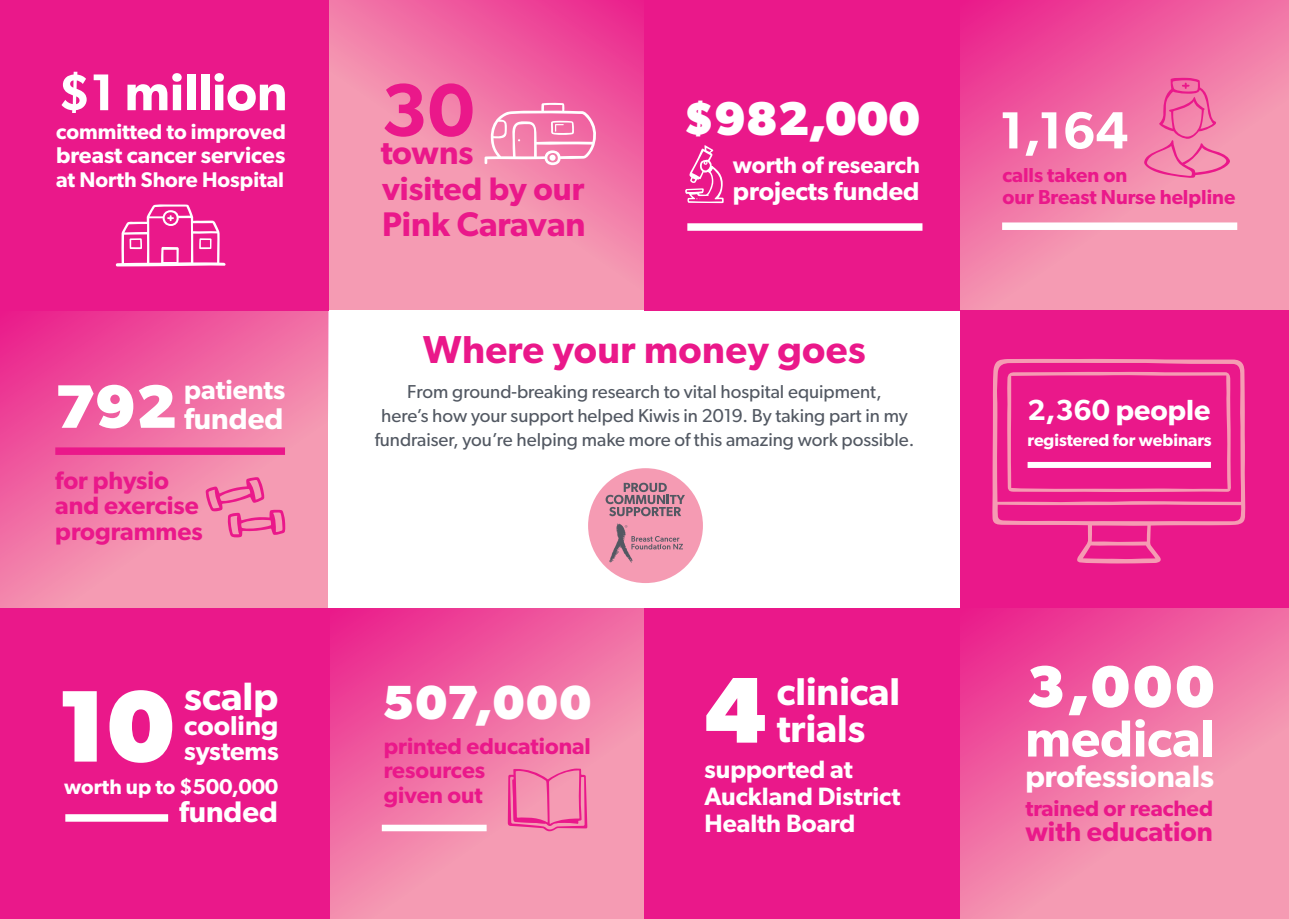
<style>
.page{position:relative;width:1289px;height:919px;background:#fff}
.page>*{position:absolute;margin:0;border:0;box-sizing:border-box;transform-origin:0 0}
.t1{font:700 102px "Gibson";color:#fff}
.t2{font:700 93.6px "Gibson";color:#fff}
.t3{font:600 75px "Gibson";color:#ea188a}
.t4{font:700 61.5px "Gibson";color:#fff}
.t5{font:700 59.1px "Gibson";color:#fff}
.t6{font:600 52.35px "Gibson";color:#fff}
.t7{font:600 52.2px "Gibson";color:#fff}
.t8{font:600 51.75px "Gibson";color:#fff}
.t9{font:700 48px "Gibson";letter-spacing:.03em;color:#fff}
.t10{font:700 47.55px "Gibson";color:#fff}
.t11{font:600 39.6px "Gibson";color:#fff}
.t12{font:600 39px "Gibson";letter-spacing:.01em;color:#ea188a}
.t13{font:600 38.85px/37.5px "Gibson";color:#fff}
.t14{font:600 34.2px "Gibson";color:#ea188a}
.t15{font:600 33.3px "Gibson";letter-spacing:-.005em;color:#ea188a}
.t16{font:600 32.55px "Gibson";color:#ea188a}
.t17{font:600 31.05px "Gibson";color:#fff}
.t18{font:600 30px "Gibson";color:#fff}
.t19{font:600 29.85px "Gibson";color:#fff}
.t20{font:600 29.1px "Gibson";color:#fff}
.t21{font:600 27.45px "Gibson";color:#ea188a}
.t22{font:600 27.45px "Gibson";color:#fff}
.t23{font:600 27px "Gibson";color:#fff}
.t24{font:600 25.95px "Gibson";letter-spacing:-.005em;color:#fff}
.t25{font:600 25.8px "Gibson";color:#fff}
.t26{font:600 25.2px/26.7px "Gibson";color:#fff}
.t27{font:600 25.05px/25.5px "Gibson";color:#ea188a}
.t28{font:600 23.4px "Gibson";color:#fff}
.t29{font:600 22.95px/24.6px "Gibson";color:#ea188a}
.t30{font:600 22.8px "Gibson";color:#fff}
.t31{font:600 22.35px "Gibson";color:#ea188a}
.t32{font:600 21.3px "Gibson";color:#fff}
.t33{font:600 21px "Gibson";color:#fff}
.t34{font:600 20.25px/22.5px "Gibson";color:#ea188a}
.t35{font:18.75px/24px "Gibson";color:#525862;text-align:center}
.t36{font:600 17.25px "Gibson";color:#fff}
.s1{font-size:21.6px}
</style>
<div class="page">
<div style="left:644px;top:0;width:316px;height:310px;background:#ea188a"></div>
<div style="left:0;top:0;width:328px;height:310px;background:#ea188a"></div>
<div style="left:960px;top:310px;width:328px;height:298px;background:#ea188a"></div>
<div style="left:644px;top:608px;width:316px;height:310px;background:#ea188a"></div>
<div style="left:0;top:608px;width:329px;height:310px;background:#ea188a"></div>
<svg style="left:960px;top:0;width:328px;height:310px;background:#f177a7"></svg>
<svg style="left:329px;top:0;width:315px;height:310px;background:#f281aa"></svg>
<svg style="left:960px;top:608px;width:328px;height:310px;background:#f176a7"></svg>
<svg style="left:329px;top:608px;width:315px;height:310px;background:#f175a6"></svg>
<svg style="left:0;top:310px;width:328px;height:298px;background:#f174a6"></svg>
<svg style="left:1144px;top:77px;width:86px;height:101px;background:#f178a7"></svg>
<div style="left:1002px;top:222px;width:235px;height:8px;background:#fff"></div>
<div style="left:687px;top:223px;width:235px;height:8px;background:#fff"></div>
<div style="left:55px;top:447px;width:230px;height:8px;background:#ea188a"></div>
<svg style="left:992px;top:358px;width:253px;height:205px"></svg>
<svg style="left:685px;top:145px;width:38px;height:58px"></svg>
<svg style="left:115px;top:204px;width:111px;height:62px"></svg>
<div style="left:382px;top:824px;width:104px;height:7px;background:#fff"></div>
<div style="left:65px;top:814px;width:103px;height:7px;background:#fff"></div>
<div style="left:1027px;top:462px;width:183px;height:6px;background:#fff"></div>
<svg style="left:484px;top:103px;width:113px;height:62px"></svg>
<div style="left:549px;top:154px;width:6px;height:7px;background:#fff;border-radius:50%"></div>
<svg style="left:508px;top:768px;width:79px;height:63px;background:#f17aa8"></svg>
<svg style="left:206px;top:477px;width:79px;height:60px;background:#f27ca9"></svg>
<div style="left:588px;top:468px;width:115px;height:115px;background:#f59bb3;border-radius:50%"></div>
<svg style="left:605px;top:482px;width:80px;height:34px"></svg>
<svg style="left:609px;top:523px;width:74px;height:39px"></svg>
<p class="t8" style="left:58px;top:61px;width:231px">$1 million</p>
<p class="t32" style="left:56px;top:119px;width:231px">committed to improved</p>
<p class="t30" style="left:56px;top:141px;width:231px">breast cancer services</p>
<p class="t32" style="left:56px;top:167px;width:229px">at North Shore Hospital</p>
<p class="t4" style="left:55px;top:370px;width:124px">792</p>
<p class="t23" style="left:184px;top:373px;width:103px">patients</p>
<p class="t18" style="left:184px;top:400px;width:101px">funded</p>
<p class="t27" style="left:55px;top:467px;width:149px">for physio and exercise programmes</p>
<p class="t1" style="left:56px;top:665px;width:120px">10</p>
<p class="t11" style="left:184px;top:672px;width:96px">scalp</p>
<p class="t22" style="left:184px;top:709px;width:96px">cooling</p>
<p class="t24" style="left:184px;top:735px;width:96px">systems</p>
<p class="t33" style="left:64px;top:773px;width:216px">worth up to <span class="s1">$500,000</span></p>
<p class="t19" style="left:179px;top:793px;width:100px">funded</p>
<p class="t3" style="left:381px;top:65px;width:95px">30</p>
<p class="t15" style="left:381px;top:133px;width:94px">towns</p>
<p class="t16" style="left:382px;top:169px;width:204px">visited by our</p>
<p class="t14" style="left:382px;top:203px;width:205px">Pink Caravan</p>
<p class="t10" style="left:682px;top:91px;width:239px">$982,000</p>
<p class="t28" style="left:732px;top:151px;width:189px">worth of research</p>
<p class="t25" style="left:732px;top:176px;width:188px">projects funded</p>
<p class="t12" style="left:423px;top:326px;width:444px">Where your money goes</p>
<p class="t35" style="left:374px;top:379px;width:541px">From ground-breaking research to vital hospital equipment,<br>here’s how your support helped Kiwis in 2019. By taking part in my fundraiser, you’re helping make more of this amazing work possible.</p>
<p class="t6" style="left:999px;top:99px;width:130px">1,164</p>
<p class="t34" style="left:1002px;top:163px;width:234px">calls taken on<br>our Breast Nurse helpline</p>
<p class="t20" style="left:1027px;top:393px;width:184px">2,360 people</p>
<p class="t36" style="left:1027px;top:429px;width:186px">registered for webinars</p>
<p class="t9" style="left:382px;top:673px;width:211px">507,000</p>
<p class="t29" style="left:384px;top:732px;width:209px">printed educational</p>
<p class="t29" style="left:384px;top:757px;width:103px">resources given out</p>
<p class="t13" style="left:776px;top:672px;width:125px">clinical trials</p>
<p class="t26" style="left:704px;top:755px;width:197px">supported at<br>Auckland District<br>Health Board</p>
<p class="t2" style="left:704px;top:654px;width:64px">4</p>
<p class="t5" style="left:1026px;top:651px;width:190px">3,000</p>
<p class="t7" style="left:1025px;top:707px;width:191px">medical</p>
<p class="t17" style="left:1025px;top:758px;width:190px">professionals</p>
<p class="t31" style="left:1025px;top:794px;width:189px">trained or reached</p>
<p class="t21" style="left:1025px;top:815px;width:189px">with education</p>
</div>
